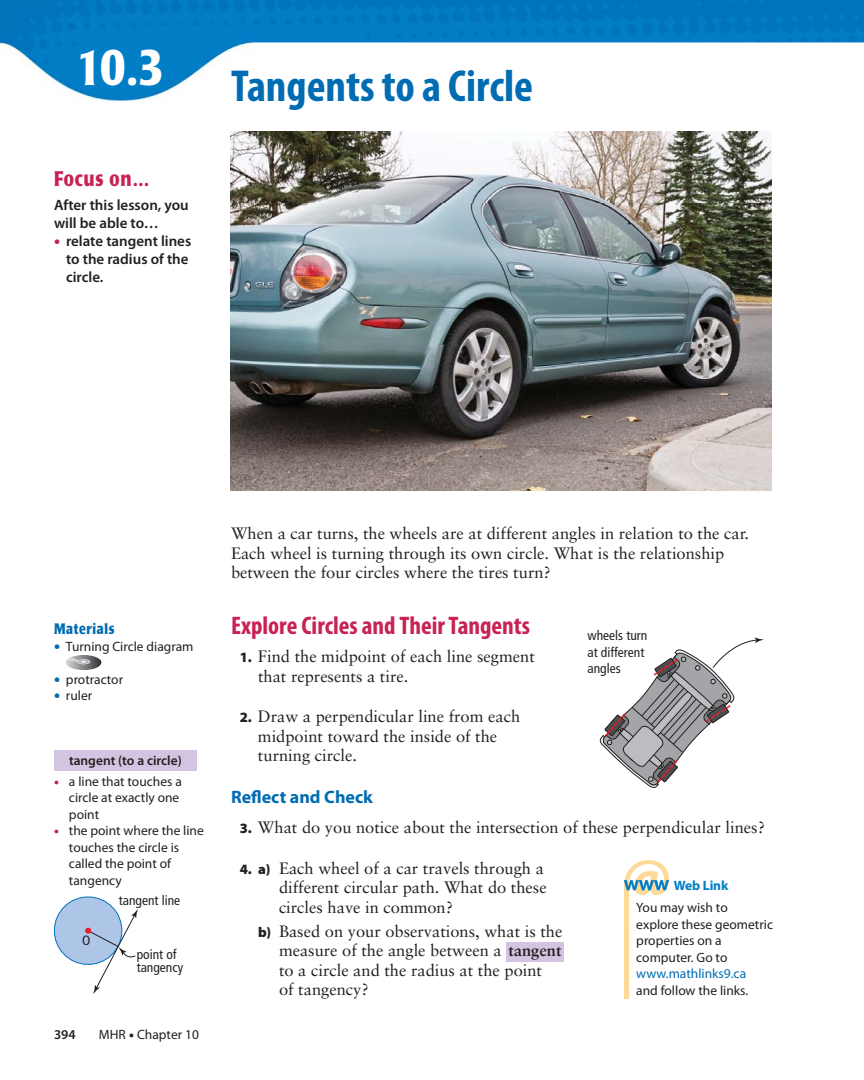
<style>
.page{position:relative;width:864px;height:1080px;background:#fff}
.page>*{position:absolute;margin:0;border:0;box-sizing:border-box;transform-origin:0 0}
.t1{font:700 49.5px "Poppl Laudatio";color:#fff;scale:.85 1}
.t2{font:700 condensed 45px "Myriad Pro";color:#006cb2}
.t3{font:700 condensed 25.5px "Myriad Pro";color:#c82254}
.t4{font:700 21px "Poppl Laudatio";letter-spacing:.05em;color:#c82254;scale:.8 1}
.t5{font:700 18px "Myriad Pro";color:#006cb2}
.t6{font:16.5px/19.5px "Sabon";color:#231f20}
.t7{font:600 15px/18px "Myriad Pro";color:#231f20}
.t8{font:700 15px "Poppl Laudatio";letter-spacing:.05em;color:#006cb2;scale:.8 1}
.t9{font:13.5px/16.5px "Myriad Pro";color:#231f20}
.t10{font:condensed 13.5px/16.2px "Frutiger";color:#231f20}
.t11{font:600 13.5px "Myriad Pro";color:#231f20}
.s1{font-weight:900;font-size:16.5px;color:#c82254}
.s2{font-weight:900;font-size:16.5px;color:#006cb2}
.s3{font-weight:900;color:#c82254}
.s4{font-weight:900}
.s5{font-family:"Myriad Pro";font-weight:900;font-size:14.25px}
.s6{font-weight:700}
.s7{font-weight:700;color:#007dc5}
.s8{color:#006cb2}
</style>
<div class="page">
<img style="left:231px;top:152px;width:540px;height:338px">
<img style="left:0;top:0;width:253px;height:202px">
<img style="left:253px;top:0;width:611px;height:152px">
<img style="left:762px;top:151px;width:102px;height:51px">
<div style="left:506px;top:942px;width:58px;height:20px;background:#d3c4e1"></div>
<svg style="left:599px;top:637px;width:165px;height:151px"></svg>
<div style="left:54px;top:750px;width:143px;height:21px;background:#d3c4e1"></div>
<svg style="left:54px;top:896px;width:84px;height:98px"></svg>
<svg style="left:66px;top:655px;width:35px;height:15px"></svg>
<div style="left:77px;top:659px;width:13px;height:5px;background:#d3d5d6;border-radius:50%"></div>
<svg style="left:78px;top:660px;width:12px;height:4px"></svg>
<svg style="left:66px;top:657px;width:20px;height:6px"></svg>
<svg style="left:624px;top:860px;width:45px;height:139px"></svg>
<p class="t1" style="left:76px;top:47px;width:105px">10.3</p>
<p class="t4" style="left:54px;top:170px;width:121px">Focus on…</p>
<p class="t7" style="left:54px;top:198px;width:136px">After this lesson, you will be able to…</p>
<p class="t7" style="left:66px;top:234px;width:127px;text-indent:-12px"><span class="s1">•</span> relate tangent lines to the radius of the circle.</p>
<p class="t2" style="left:231px;top:69px;width:304px">Tangents to a Circle</p>
<p class="t8" style="left:54px;top:623px;width:77px">Materials</p>
<p class="t9" style="left:54px;top:639px;width:141px"><span class="s2">•</span> Turning Circle diagram</p>
<p class="t9" style="left:54px;top:672px;width:71px"><span class="s2">•</span> protractor</p>
<p class="t9" style="left:54px;top:689px;width:40px"><span class="s2">•</span> ruler</p>
<p class="t11" style="left:69px;top:755px;width:114px">tangent (to a circle)</p>
<p class="t9" style="left:69px;top:774px;width:114px;text-indent:-15px"><span class="s3">•</span> a line that touches a circle at exactly one point</p>
<p class="t9" style="left:69px;top:824px;width:136px;text-indent:-15px"><span class="s3">•</span> the point where the line touches the circle is called the point of tangency</p>
<p class="t10" style="left:119px;top:893px;width:63px">tangent line</p>
<p class="t10" style="left:82px;top:934px;width:10px">O</p>
<p class="t10" style="left:137px;top:948px;width:48px;line-height:13.5px">point of tangency</p>
<p class="t11" style="left:54px;top:1030px;width:23px">394</p>
<p class="t9" style="left:99px;top:1028px;width:102px">MHR <span class="s4">•</span> Chapter 10</p>
<p class="t6" style="left:231px;top:525px;width:519px">When a car turns, the wheels are at different angles in relation to the car.<br>Each wheel is turning through its own circle. What is the relationship between the four circles where the tires turn?</p>
<p class="t3" style="left:231px;top:616px;width:301px">Explore Circles and Their Tangents</p>
<p class="t6" style="left:240px;top:648px;width:297px"><span class="s5">1.</span> Find the midpoint of each line segment</p>
<p class="t10" style="left:588px;top:629px;width:61px">wheels turn at different angles</p>
<p class="t6" style="left:258px;top:668px;width:152px">that represents a tire.</p>
<p class="t6" style="left:258px;top:708px;width:264px;text-indent:-18px"><span class="s5">2.</span> Draw a perpendicular line from each midpoint toward the inside of the turning circle.</p>
<p class="t5" style="left:231px;top:791px;width:143px">Reflect and Check</p>
<p class="t6" style="left:240px;top:819px;width:527px"><span class="s5">3.</span> What do you notice about the intersection of these perpendicular lines?</p>
<p class="t6" style="left:279px;top:860px;width:269px;text-indent:-39px"><span class="s5">4. a)</span> Each wheel of a car travels through a different circular path. What do these circles have in common?</p>
<p class="t6" style="left:279px;top:923px;width:285px;text-indent:-21px"><span class="s5">b)</span> Based on your observations, what is the measure of the angle between a <span class="s6">tangent </span>to a circle and the radius at the point<br>of tangency?</p>
<p class="t9" style="left:636px;top:876px;width:94px;line-height:21.9px;text-align:right"><span class="s7">Web Link<br></span>You may wish to</p>
<p class="t9" style="left:636px;top:917px;width:138px">explore these geometric properties on a computer. Go to <span class="s8">www.mathlinks9.ca<br></span>and follow the links.</p>
</div>
